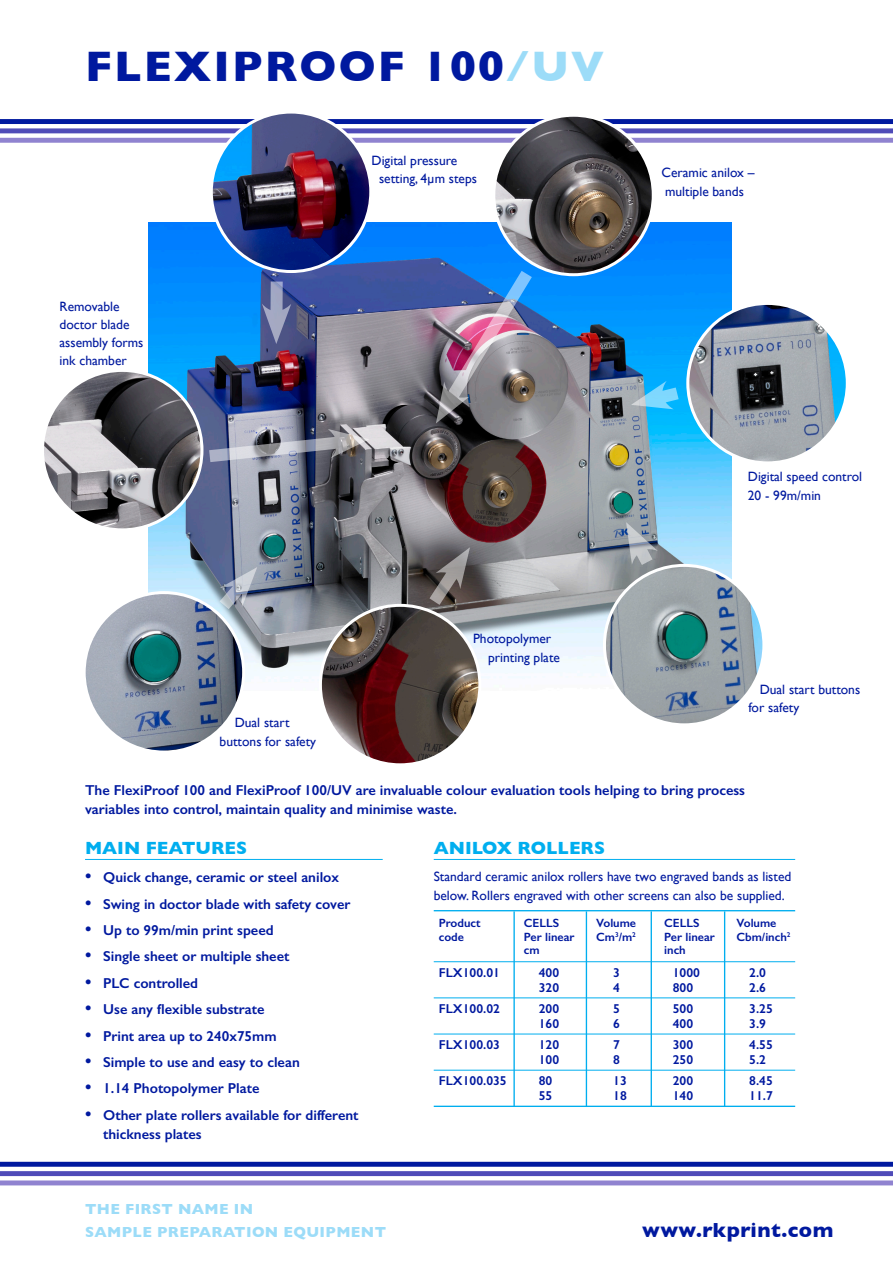
<style>
.page{position:relative;width:893px;height:1263px;background:#fff}
.page>*{position:absolute;margin:0;border:0;box-sizing:border-box;transform-origin:0 0}
.t1{font:700 43.5px "Gill Sans";letter-spacing:.05em;color:#00199f}
.t2{font:700 20.85px "Gill Sans";letter-spacing:.025em;color:#00199f}
.t3{font:700 18px "Gill Sans";color:#00aeef}
.t4{font:700 14.85px "Gill Sans";letter-spacing:.025em;color:#9cdcf8}
.t5{font:600 14.4px/18.9px "Gill Sans";color:#00199f}
.t6{font:13.5px/18px "Gill Sans";color:#00199f}
.t7{font:600 12.9px "Gill Sans";color:#00199f}
.t8{font:600 12px "Gill Sans";color:#00199f}
.s1{color:#9cdcf8}
.s2{font-size:18px}
</style>
<div class="page">
<div style="left:0;top:1162px;width:893px;height:5px;background:#00199f"></div>
<div style="left:0;top:1171px;width:893px;height:5px;background:#4f4bb8"></div>
<div style="left:0;top:1180px;width:893px;height:5px;background:#9083d0"></div>
<div style="left:0;top:119px;width:893px;height:5px;background:#00199f"></div>
<div style="left:0;top:128px;width:893px;height:5px;background:#4f4bb8"></div>
<div style="left:0;top:138px;width:893px;height:5px;background:#9083d0"></div>
<img style="left:149px;top:223px;width:582px;height:459px">
<hr style="left:85px;top:859px;width:298px;height:1px;background:#00aeef">
<img style="left:211px;top:112px;width:160px;height:160px;border-radius:80px">
<div style="left:210px;top:111px;width:162px;height:162px;border:3px solid #fff;border-radius:50%"></div>
<img style="left:494px;top:115px;width:159px;height:160px;border-radius:80px">
<div style="left:492px;top:114px;width:163px;height:162px;border:3px solid #fff;border-radius:50%"></div>
<img style="left:688px;top:303px;width:159px;height:160px;border-radius:80px">
<div style="left:686px;top:302px;width:163px;height:162px;border:3px solid #fff;border-radius:50%"></div>
<img style="left:604px;top:565px;width:160px;height:160px;border-radius:80px">
<div style="left:603px;top:564px;width:162px;height:162px;border:3px solid #fff;border-radius:50%"></div>
<img style="left:320px;top:605px;width:160px;height:160px;border-radius:80px">
<div style="left:319px;top:604px;width:162px;height:162px;border:3px solid #fff;border-radius:50%"></div>
<img style="left:84px;top:593px;width:160px;height:159px;border-radius:80px">
<div style="left:83px;top:591px;width:162px;height:162px;border:3px solid #fff;border-radius:50%"></div>
<img style="left:43px;top:370px;width:159px;height:160px;border-radius:80px">
<div style="left:41px;top:369px;width:162px;height:162px;border:3px solid #fff;border-radius:50%"></div>
<svg style="left:218px;top:567px;width:41px;height:44px;background:#959fb2"></svg>
<svg style="left:631px;top:379px;width:49px;height:32px;background:#5bbde9"></svg>
<svg style="left:625px;top:522px;width:34px;height:44px"></svg>
<img style="left:434px;top:269px;width:99px;height:154px">
<svg style="left:270px;top:282px;width:13px;height:21px"></svg>
<svg style="left:262px;top:303px;width:29px;height:41px"></svg>
<svg style="left:208px;top:428px;width:161px;height:36px;background:#898c9a"></svg>
<svg style="left:428px;top:547px;width:43px;height:59px;background:#696362"></svg>
<hr style="left:434px;top:859px;width:361px;height:1px;background:#00aeef">
<hr style="left:434px;top:910px;width:361px;height:1px;background:#00aeef">
<hr style="left:434px;top:1106px;width:361px;height:1px;background:#00aeef">
<hr style="left:434px;top:1070px;width:361px;height:1px;background:#00aeef">
<hr style="left:434px;top:1034px;width:361px;height:1px;background:#00aeef">
<hr style="left:434px;top:997px;width:361px;height:1px;background:#00aeef">
<hr style="left:434px;top:961px;width:361px;height:1px;background:#00aeef">
<hr style="left:651px;top:911px;width:1px;height:196px;background:#00aeef">
<hr style="left:586px;top:911px;width:1px;height:196px;background:#00aeef">
<hr style="left:513px;top:911px;width:2px;height:196px;background:#00aeef">
<hr style="left:724px;top:911px;width:1px;height:196px;background:#00aeef">
<p class="t1" style="left:85px;top:32px;width:521px">FLEXIPROOF 100<span class="s1">/UV</span></p>
<p class="t6" style="left:60px;top:298px;width:62px">Removable</p>
<p class="t6" style="left:60px;top:316px;width:85px">doctor blade assembly forms</p>
<p class="t6" style="left:60px;top:352px;width:69px">ink chamber</p>
<p class="t6" style="left:372px;top:151px;width:87px">Digital pressure</p>
<p class="t6" style="left:379px;top:170px;width:99px">setting, 4μm steps</p>
<p class="t6" style="left:235px;top:713px;width:56px">Dual start</p>
<p class="t6" style="left:220px;top:732px;width:98px">buttons for safety</p>
<p class="t6" style="left:473px;top:629px;width:80px">Photopolymer</p>
<p class="t6" style="left:488px;top:648px;width:73px">printing plate</p>
<p class="t6" style="left:661px;top:163px;width:95px">Ceramic anilox –</p>
<p class="t6" style="left:665px;top:182px;width:80px">multiple bands</p>
<p class="t6" style="left:748px;top:468px;width:116px">Digital speed control</p>
<p class="t6" style="left:748px;top:487px;width:75px">20 - 99m/min</p>
<p class="t6" style="left:760px;top:680px;width:102px">Dual start buttons</p>
<p class="t6" style="left:748px;top:699px;width:52px">for safety</p>
<p class="t5" style="left:85px;top:781px;width:662px">The FlexiProof 100 and FlexiProof 100/UV are invaluable colour evaluation tools helping to bring process variables into control, maintain quality and minimise waste.</p>
<p class="t3" style="left:85px;top:834px;width:164px">MAIN FEATURES</p>
<p class="t5" style="left:85px;top:868px;width:256px"><span class="s2">•</span> Quick change, ceramic or steel anilox</p>
<p class="t5" style="left:85px;top:894px;width:267px"><span class="s2">•</span> Swing in doctor blade with safety cover</p>
<p class="t5" style="left:85px;top:920px;width:190px"><span class="s2">•</span> Up to 99m/min print speed</p>
<p class="t5" style="left:85px;top:947px;width:206px"><span class="s2">•</span> Single sheet or multiple sheet</p>
<p class="t5" style="left:85px;top:973px;width:115px"><span class="s2">•</span> PLC controlled</p>
<p class="t5" style="left:85px;top:1000px;width:181px"><span class="s2">•</span> Use any flexible substrate</p>
<p class="t5" style="left:85px;top:1026px;width:193px"><span class="s2">•</span> Print area up to 240x75mm</p>
<p class="t5" style="left:85px;top:1052px;width:216px"><span class="s2">•</span> Simple to use and easy to clean</p>
<p class="t5" style="left:85px;top:1079px;width:176px"><span class="s2">•</span> 1.14 Photopolymer Plate</p>
<p class="t5" style="left:85px;top:1105px;width:275px"><span class="s2">•</span> Other plate rollers available for different</p>
<p class="t5" style="left:103px;top:1124px;width:100px">thickness plates</p>
<p class="t4" style="left:85px;top:1197px;width:170px">THE FIRST NAME IN</p>
<p class="t4" style="left:85px;top:1220px;width:303px">SAMPLE PREPARATION EQUIPMENT</p>
<p class="t3" style="left:434px;top:834px;width:173px">ANILOX ROLLERS</p>
<p class="t6" style="left:434px;top:866px;width:359px;line-height:18.9px">Standard ceramic anilox rollers have two engraved bands as listed below. Rollers engraved with other screens can also be supplied.</p>
<p class="t8" style="left:439px;top:916px;width:43px">Product</p>
<p class="t8" style="left:524px;top:916px;width:37px">CELLS</p>
<p class="t8" style="left:596px;top:916px;width:41px">Volume</p>
<p class="t8" style="left:664px;top:916px;width:37px">CELLS</p>
<p class="t8" style="left:736px;top:916px;width:41px">Volume</p>
<p class="t8" style="left:439px;top:929px;width:27px">code</p>
<p class="t8" style="left:524px;top:929px;width:52px">Per linear</p>
<p class="t8" style="left:596px;top:929px;width:41px">Cm<sup>3</sup>/m<sup>2</sup></p>
<p class="t8" style="left:664px;top:929px;width:52px">Per linear</p>
<p class="t8" style="left:736px;top:929px;width:55px">Cbm/inch<sup>2</sup></p>
<p class="t8" style="left:524px;top:943px;width:17px">cm</p>
<p class="t8" style="left:664px;top:943px;width:23px">inch</p>
<p class="t7" style="left:439px;top:964px;width:63px">FLX100.01</p>
<p class="t7" style="left:539px;top:964px;width:22px">400</p>
<p class="t7" style="left:613px;top:964px;width:8px">3</p>
<p class="t7" style="left:673px;top:964px;width:29px">1000</p>
<p class="t7" style="left:749px;top:964px;width:18px">2.0</p>
<p class="t7" style="left:539px;top:979px;width:22px">320</p>
<p class="t7" style="left:613px;top:979px;width:8px">4</p>
<p class="t7" style="left:673px;top:979px;width:22px">800</p>
<p class="t7" style="left:749px;top:979px;width:18px">2.6</p>
<p class="t7" style="left:439px;top:1000px;width:63px">FLX100.02</p>
<p class="t7" style="left:539px;top:1000px;width:22px">200</p>
<p class="t7" style="left:613px;top:1000px;width:8px">5</p>
<p class="t7" style="left:673px;top:1000px;width:22px">500</p>
<p class="t7" style="left:749px;top:1000px;width:25px">3.25</p>
<p class="t7" style="left:539px;top:1015px;width:22px">160</p>
<p class="t7" style="left:613px;top:1015px;width:8px">6</p>
<p class="t7" style="left:673px;top:1015px;width:22px">400</p>
<p class="t7" style="left:749px;top:1015px;width:18px">3.9</p>
<p class="t7" style="left:439px;top:1036px;width:63px">FLX100.03</p>
<p class="t7" style="left:539px;top:1036px;width:22px">120</p>
<p class="t7" style="left:613px;top:1036px;width:8px">7</p>
<p class="t7" style="left:673px;top:1036px;width:22px">300</p>
<p class="t7" style="left:749px;top:1036px;width:25px">4.55</p>
<p class="t7" style="left:539px;top:1051px;width:22px">100</p>
<p class="t7" style="left:613px;top:1051px;width:8px">8</p>
<p class="t7" style="left:673px;top:1051px;width:22px">250</p>
<p class="t7" style="left:749px;top:1051px;width:18px">5.2</p>
<p class="t7" style="left:439px;top:1072px;width:69px">FLX100.035</p>
<p class="t7" style="left:539px;top:1072px;width:15px">80</p>
<p class="t7" style="left:613px;top:1072px;width:15px">13</p>
<p class="t7" style="left:673px;top:1072px;width:22px">200</p>
<p class="t7" style="left:749px;top:1072px;width:25px">8.45</p>
<p class="t7" style="left:539px;top:1087px;width:15px">55</p>
<p class="t7" style="left:613px;top:1087px;width:15px">18</p>
<p class="t7" style="left:673px;top:1087px;width:22px">140</p>
<p class="t7" style="left:749px;top:1087px;width:25px">11.7</p>
<p class="t2" style="left:642px;top:1213px;width:193px">www.rkprint.com</p>
</div>
